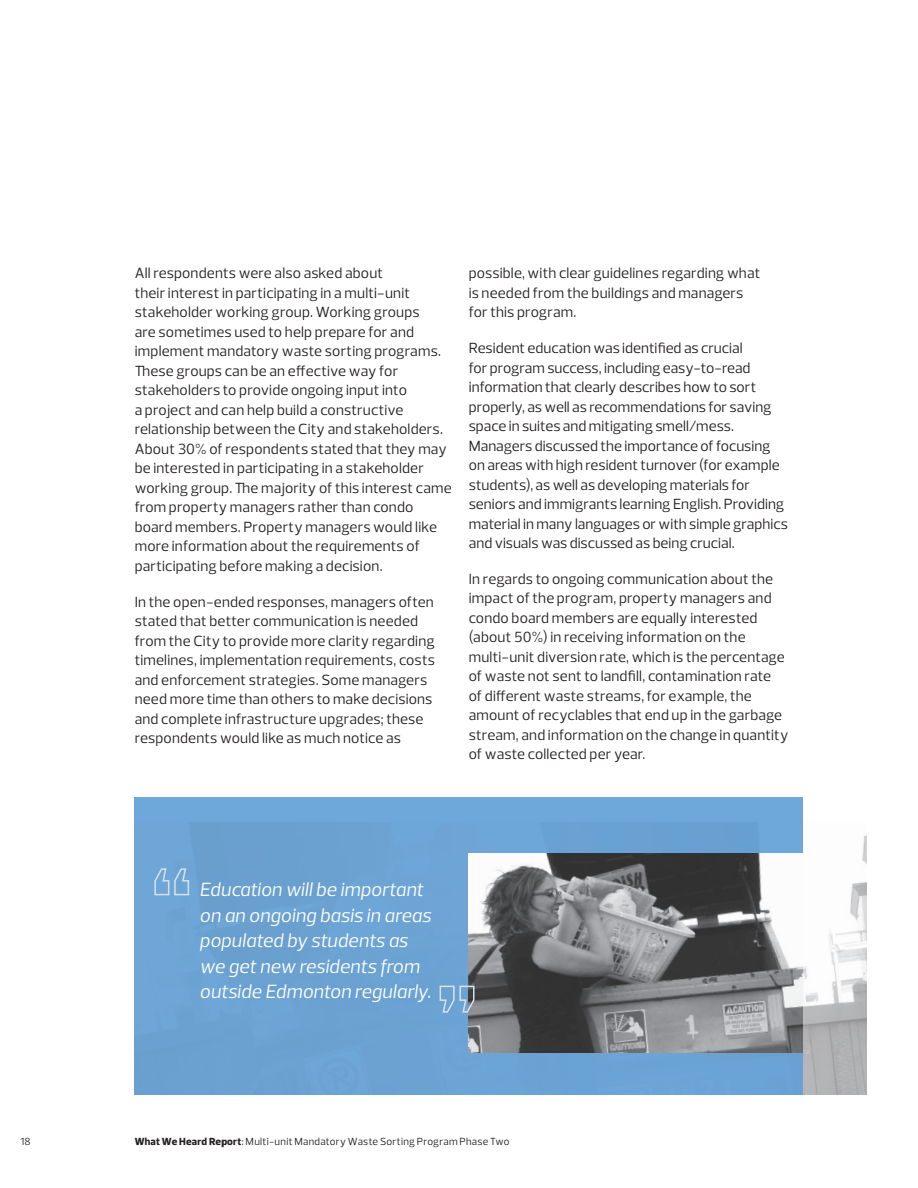
<style>
.page{position:relative;width:918px;height:1188px;background:#fff}
.page>*{position:absolute;margin:0;border:0;box-sizing:border-box;transform-origin:0 0}
.PE_Pull_Quote_Doc{font:italic 19.5px/25.5px "Prelo";color:#fff}
.PE_Body_Doc{font:15px/19.5px "Prelo";letter-spacing:.01em;color:#231f20}
.t1{font:10.5px "Prelo";letter-spacing:.025em;color:#231f20}
.s1{font-weight:800}
</style>
<div class="page">
<img style="left:803px;top:834px;width:64px;height:261px">
<div style="left:135px;top:797px;width:668px;height:298px;background:#6ca5d7"></div>
<svg style="left:154px;top:867px;width:36px;height:29px"></svg>
<img style="left:469px;top:853px;width:334px;height:200px">
<svg style="left:439px;top:985px;width:36px;height:29px"></svg>
<p class="PE_Body_Doc" style="left:135px;top:264px;width:319px">All respondents were also asked about<br>their interest in participating in a multi-unit stakeholder working group. Working groups<br>are sometimes used to help prepare for and implement mandatory waste sorting programs.<br>These groups can be an effective way for stakeholders to provide ongoing input into<br>a project and can help build a constructive relationship between the City and stakeholders.<br>About 30% of respondents stated that they may be interested in participating in a stakeholder working group. The majority of this interest came from property managers rather than condo board members. Property managers would like more information about the requirements of participating before making a decision.</p>
<p class="PE_Body_Doc" style="left:135px;top:592px;width:302px">In the open-ended responses, managers often stated that better communication is needed from the City to provide more clarity regarding timelines, implementation requirements, costs and enforcement strategies. Some managers need more time than others to make decisions and complete infrastructure upgrades; these respondents would like as much notice as</p>
<p class="PE_Body_Doc" style="left:469px;top:264px;width:293px">possible, with clear guidelines regarding what is needed from the buildings and managers for this program.</p>
<p class="PE_Body_Doc" style="left:469px;top:338px;width:321px">Resident education was identified as crucial<br>for program success, including easy-to-read information that clearly describes how to sort properly, as well as recommendations for saving space in suites and mitigating smell/mess.<br>Managers discussed the importance of focusing on areas with high resident turnover (for example students), as well as developing materials for seniors and immigrants learning English. Providing material in many languages or with simple graphics and visuals was discussed as being crucial.</p>
<p class="PE_Body_Doc" style="left:469px;top:569px;width:321px">In regards to ongoing communication about the impact of the program, property managers and condo board members are equally interested (about 50%) in receiving information on the multi-unit diversion rate, which is the percentage of waste not sent to landfill, contamination rate<br>of different waste streams, for example, the amount of recyclables that end up in the garbage stream, and information on the change in quantity of waste collected per year.</p>
<p class="PE_Pull_Quote_Doc" style="left:200px;top:877px;width:233px">Education will be important on an ongoing basis in areas populated by students as we get new residents from outside Edmonton regularly.</p>
<p class="t1" style="left:20px;top:1135px;width:12px">18</p>
<p class="t1" style="left:135px;top:1135px;width:376px"><span class="s1">What We Heard Report</span>: Multi-unit Mandatory Waste Sorting Program Phase Two</p>
</div>
